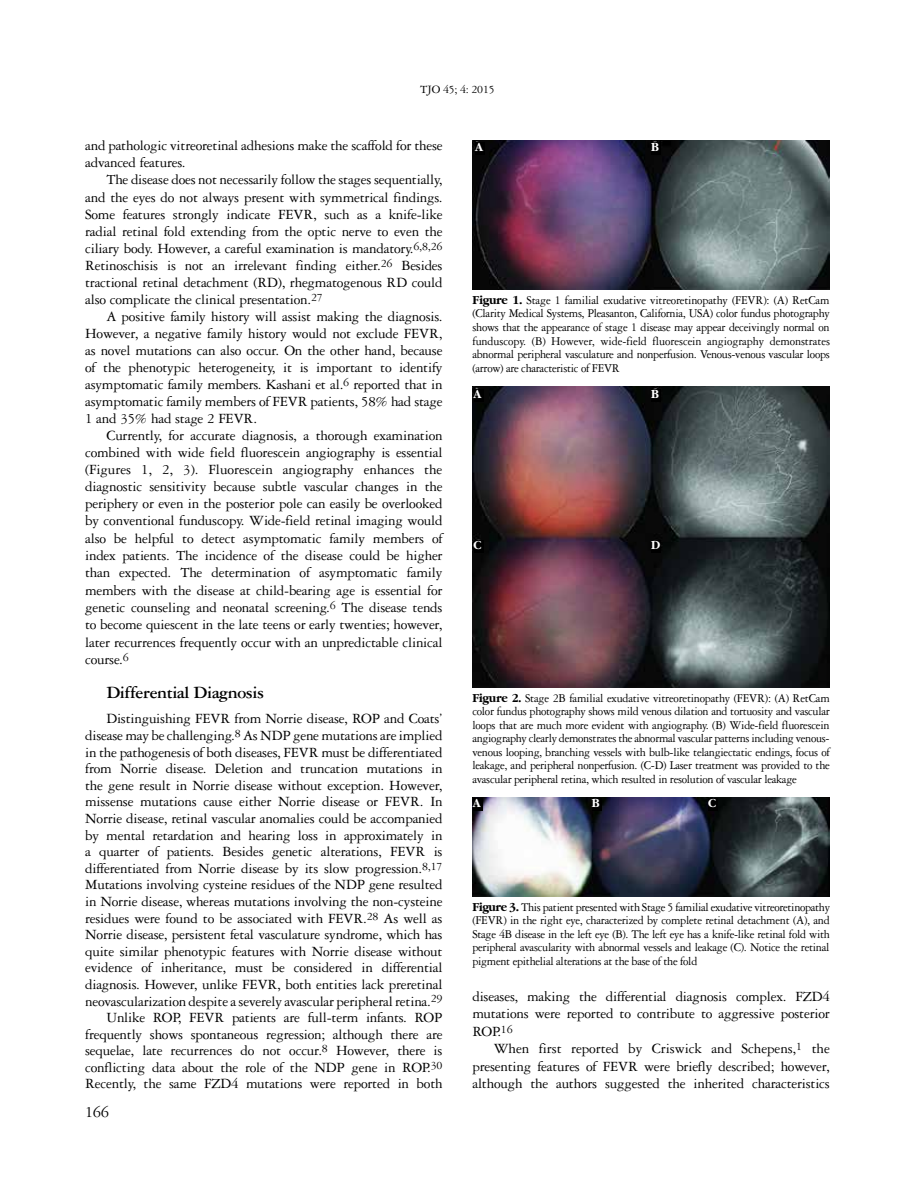
<style>
.page{position:relative;width:915px;height:1191px;background:#fff}
.page>*{position:absolute;margin:0;border:0;box-sizing:border-box;transform-origin:0 0}
.t1{font:18px "Garamond Three Bold Tr";letter-spacing:-.025em;color:#000}
.t2{font:16.5px "Garamond Three Tr";color:#000}
.t3{font:15px/16.6px "Garamond Three Tr";letter-spacing:-.015em;color:#000;text-align:justify}
.t4{font:12.75px/13.5px "Garamond Three Tr";letter-spacing:-.025em;color:#000;text-align:justify;scale:.95 1}
.t5{font:12.75px "Garamond Bold Tr";color:#fff;scale:.95 1}
.t6{font:12px "Garamond Three Tr";letter-spacing:-.025em;color:#000}
.s1{font-family:"Garamond Bold Tr"}
</style>
<div class="page">
<img style="left:472px;top:797px;width:357px;height:99px">
<div style="left:472px;top:798px;width:10px;height:12px;background:#000"></div>
<div style="left:591px;top:798px;width:10px;height:12px;background:#000"></div>
<div style="left:708px;top:798px;width:9px;height:12px;background:#000"></div>
<img style="left:472px;top:387px;width:357px;height:300px">
<div style="left:473px;top:389px;width:10px;height:12px;background:#000"></div>
<div style="left:651px;top:389px;width:9px;height:12px;background:#000"></div>
<div style="left:651px;top:540px;width:9px;height:12px;background:#000"></div>
<div style="left:473px;top:540px;width:10px;height:12px;background:#000"></div>
<img style="left:472px;top:140px;width:357px;height:150px">
<div style="left:475px;top:142px;width:10px;height:12px;background:#000"></div>
<div style="left:651px;top:142px;width:9px;height:12px;background:#000"></div>
<p class="t6" style="left:420px;top:82px;width:76px">TJO 45; 4: 2015</p>
<p class="t3" style="left:85px;top:137px;width:359px;line-height:17.1px">and pathologic vitreoretinal adhesions make the scaffold for these advanced features.</p>
<p class="t3" style="left:85px;top:171px;width:359px;line-height:17.1px;text-indent:21px">The disease does not necessarily follow the stages sequentially, and the eyes do not always present with symmetrical findings.<br>Some features strongly indicate FEVR, such as a knife-like radial retinal fold extending from the optic nerve to even the ciliary body. However, a careful examination is mandatory.<sup>6,8,26<br></sup>Retinoschisis is not an irrelevant finding either.<sup>26</sup> Besides tractional retinal detachment (RD), rhegmatogenous RD could also complicate the clinical presentation.<sup>27</sup></p>
<p class="t3" style="left:85px;top:307px;width:359px;line-height:17.1px;text-indent:21px">A positive family history will assist making the diagnosis.<br>However, a negative family history would not exclude FEVR, as novel mutations can also occur. On the other hand, because of the phenotypic heterogeneity, it is important to identify asymptomatic family members. Kashani et al.<sup>6</sup> reported that in asymptomatic family members of FEVR patients, 58% had stage 1 and 35% had stage 2 FEVR.</p>
<p class="t3" style="left:85px;top:426px;width:359px;line-height:17.2px;text-indent:21px">Currently, for accurate diagnosis, a thorough examination combined with wide field fluorescein angiography is essential (Figures 1, 2, 3). Fluorescein angiography enhances the diagnostic sensitivity because subtle vascular changes in the periphery or even in the posterior pole can easily be overlooked by conventional funduscopy. Wide-field retinal imaging would also be helpful to detect asymptomatic family members of index patients. The incidence of the disease could be higher than expected. The determination of asymptomatic family members with the disease at child-bearing age is essential for genetic counseling and neonatal screening.<sup>6</sup> The disease tends to become quiescent in the late teens or early twenties; however, later recurrences frequently occur with an unpredictable clinical course.<sup>6</sup></p>
<p class="t1" style="left:106px;top:681px;width:159px">Differential Diagnosis</p>
<p class="t3" style="left:85px;top:710px;width:359px;text-align:right">Distinguishing FEVR from Norrie disease, ROP and Coats’ disease may be challenging.<sup>8</sup> As NDP gene mutations are implied in the pathogenesis of both diseases, FEVR must be differentiated from Norrie disease. Deletion and truncation mutations in the gene result in Norrie disease without exception. However, missense mutations cause either Norrie disease or FEVR. In Norrie disease, retinal vascular anomalies could be accompanied by mental retardation and hearing loss in approximately in a quarter of patients. Besides genetic alterations, FEVR is differentiated from Norrie disease by its slow progression.<sup>8,17<br></sup>Mutations involving cysteine residues of the NDP gene resulted in Norrie disease, whereas mutations involving the non-cysteine residues were found to be associated with FEVR.<sup>28</sup> As well as Norrie disease, persistent fetal vasculature syndrome, which has quite similar phenotypic features with Norrie disease without evidence of inheritance, must be considered in differential diagnosis. However, unlike FEVR, both entities lack preretinal neovascularization despite a severely avascular peripheral retina.<sup>29<br></sup>Unlike ROP, FEVR patients are full-term infants. ROP frequently shows spontaneous regression; although there are sequelae, late recurrences do not occur.<sup>8</sup> However, there is conflicting data about the role of the NDP gene in ROP.<sup>30<br></sup>Recently, the same FZD4 mutations were reported in both</p>
<p class="t2" style="left:85px;top:1101px;width:25px">166</p>
<p class="t5" style="left:475px;top:139px;width:10px">A</p>
<p class="t5" style="left:651px;top:139px;width:10px">B</p>
<p class="t4" style="left:472px;top:293px;width:378px"><span class="s1">Figure 1.</span> Stage 1 familial exudative vitreoretinopathy (FEVR): (A) RetCam (Clarity Medical Systems, Pleasanton, California, USA) color fundus photography shows that the appearance of stage 1 disease may appear deceivingly normal on funduscopy. (B) However, wide-field fluorescein angiography demonstrates abnormal peripheral vasculature and nonperfusion. Venous-venous vascular loops (arrow) are characteristic of FEVR</p>
<p class="t5" style="left:473px;top:386px;width:10px">A</p>
<p class="t5" style="left:651px;top:386px;width:10px">B</p>
<p class="t5" style="left:473px;top:537px;width:10px">C</p>
<p class="t5" style="left:651px;top:537px;width:11px">D</p>
<p class="t4" style="left:472px;top:690px;width:378px"><span class="s1">Figure 2.</span> Stage 2B familial exudative vitreoretinopathy (FEVR): (A) RetCam color fundus photography shows mild venous dilation and tortuosity and vascular loops that are much more evident with angiography. (B) Wide-field fluorescein angiography clearly demonstrates the abnormal vascular patterns including venous&shy;venous looping, branching vessels with bulb-like telangiectatic endings, focus of leakage, and peripheral nonperfusion. (C-D) Laser treatment was provided to the avascular peripheral retina, which resulted in resolution of vascular leakage</p>
<p class="t5" style="left:472px;top:795px;width:10px">A</p>
<p class="t5" style="left:591px;top:795px;width:10px">B</p>
<p class="t5" style="left:708px;top:795px;width:10px">C</p>
<p class="t4" style="left:472px;top:899px;width:378px"><span class="s1">Figure 3.</span> This patient presented with Stage 5 familial exudative vitreoretinopathy (FEVR) in the right eye, characterized by complete retinal detachment (A), and Stage 4B disease in the left eye (B). The left eye has a knife-like retinal fold with peripheral avascularity with abnormal vessels and leakage (C). Notice the retinal pigment epithelial alterations at the base of the fold</p>
<p class="t3" style="left:472px;top:987px;width:359px;line-height:17.5px">diseases, making the differential diagnosis complex. FZD4 mutations were reported to contribute to aggressive posterior ROP.<sup>16</sup></p>
<p class="t3" style="left:472px;top:1039px;width:359px;line-height:17.5px;text-indent:21px">When first reported by Criswick and Schepens,<sup>1</sup> the presenting features of FEVR were briefly described; however, although the authors suggested the inherited characteristics</p>
</div>
